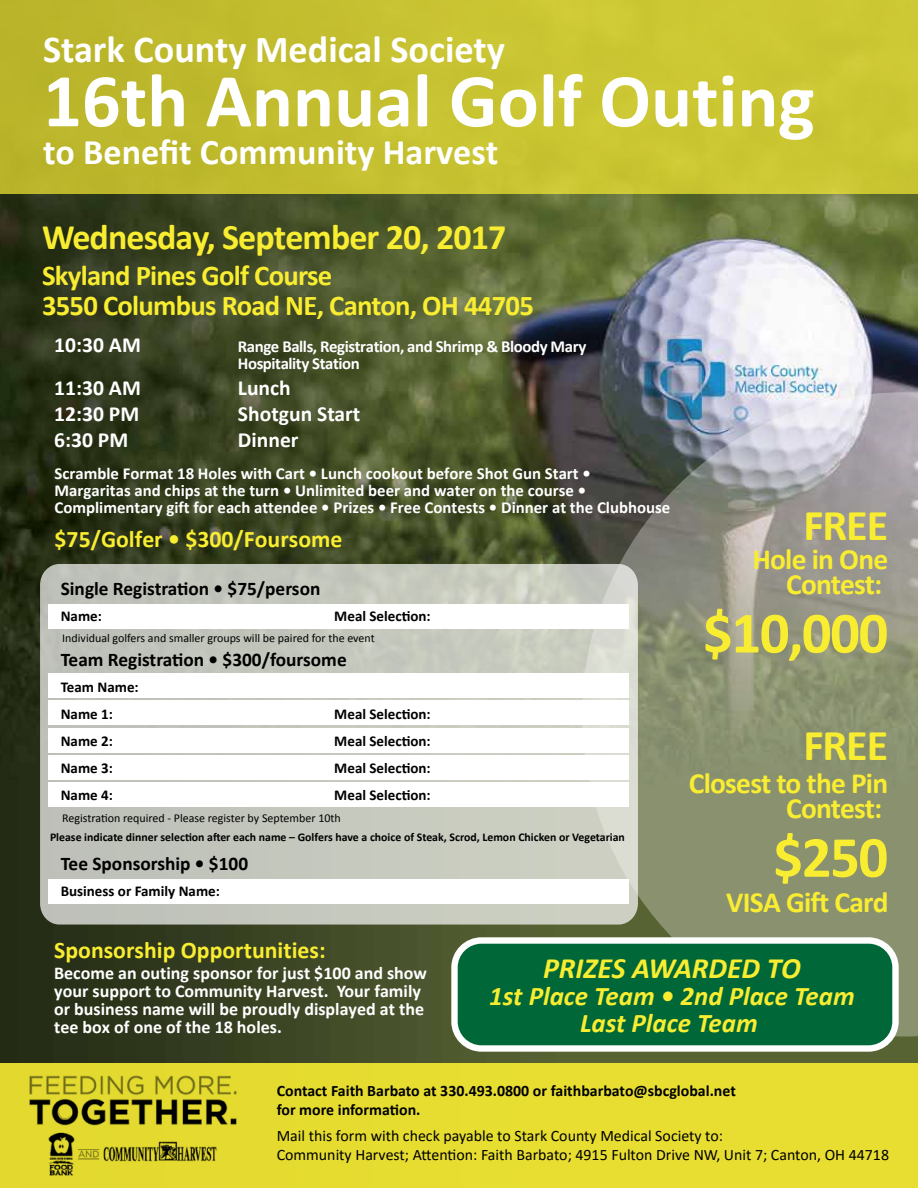
<style>
.page{position:relative;width:918px;height:1188px;background:#fff}
.page>*{position:absolute;margin:0;border:0;box-sizing:border-box;transform-origin:0 0}
.t1{font:700 76.5px "Calibri";color:#fff}
.t2{font:700 58.8px "Calibri";letter-spacing:-.025em;color:#f9ed32}
.t3{font:700 44.1px "Calibri";letter-spacing:-.025em;color:#f9ed32}
.t4{font:700 38.25px "Calibri";color:#fff}
.t5{font:700 36.15px "Calibri";color:#fff}
.t6{font:700 36px "Calibri";letter-spacing:-.025em;color:#f9ed32}
.t7{font:italic 700 29.55px "Calibri";color:#f9ed32}
.t8{font:700 29.4px/24.5px "Calibri";letter-spacing:-.025em;color:#f9ed32;text-align:right}
.t9{font:700 28.65px/29.7px "Calibri";letter-spacing:-.025em;color:#f9ed32}
.t10{font:italic 700 27px/27px "Calibri";color:#f9ed32;text-align:center}
.t11{font:700 23.85px "Calibri";color:#f9ed32}
.t12{font:700 21.6px/26px "Calibri";color:#fff}
.t13{font:700 19.35px "Calibri";color:#000}
.t14{font:700 18px/18px "Calibri";color:#fff}
.t15{font:700 16.8px/16.8px "Calibri";color:#fff}
.t16{font:700 16.8px/17px "Calibri";letter-spacing:-.025em;color:#fff}
.t17{font:15.9px/19px "Calibri";color:#000}
.t18{font:700 15.9px/19px "Calibri";color:#000}
.t19{font:700 15px/27px "Calibri";color:#000}
.t20{font:12px "Calibri";color:#000}
.t21{font:700 11.85px "Calibri";color:#000}
</style>
<div class="page">
<img style="left:0;top:193px;width:918px;height:871px">
<svg style="left:582px;top:392px;width:336px;height:644px;background:#8c907d"></svg>
<svg style="left:40px;top:564px;width:598px;height:361px;background:#c6c9bf"></svg>
<div style="left:0;top:0;width:918px;height:193px;background:linear-gradient(to right,#bbb62b,#d0cc35)"></div>
<div style="left:0;top:1064px;width:918px;height:124px;background:#e8de32"></div>
<div style="left:48px;top:604px;width:580px;height:24px;background:#fff"></div>
<div style="left:48px;top:879px;width:580px;height:24px;background:#fff"></div>
<div style="left:48px;top:701px;width:580px;height:24px;background:#fff"></div>
<div style="left:48px;top:673px;width:580px;height:25px;background:#fff"></div>
<div style="left:48px;top:728px;width:580px;height:25px;background:#fff"></div>
<div style="left:48px;top:755px;width:580px;height:25px;background:#fff"></div>
<div style="left:48px;top:783px;width:580px;height:24px;background:#fff"></div>
<div style="left:453px;top:940px;width:441px;height:108px;background:#006838;border-radius:27px"></div>
<div style="left:451px;top:937px;width:448px;height:115px;border:6px solid #fff;border-radius:27px"></div>
<img style="left:29px;top:1075px;width:208px;height:51px">
<img style="left:48px;top:1132px;width:169px;height:44px">
<h3 class="t4" style="left:43px;top:25px;width:463px">Stark County Medical Society</h3>
<h1 class="t1" style="left:43px;top:52px;width:773px">16th Annual Golf Outing</h1>
<h3 class="t5" style="left:43px;top:129px;width:457px">to Benefit Community Harvest</h3>
<h3 class="t6" style="left:42px;top:214px;width:466px">Wednesday, September 20, 2017</h3>
<h3 class="t9" style="left:42px;top:261px;width:493px">Skyland Pines Golf Course<br>3550 Columbus Road NE, Canton, OH 44705</h3>
<p class="t12" style="left:54px;top:323px;width:88px;line-height:42.9px">10:30 AM<br>11:30 AM</p>
<p class="t12" style="left:54px;top:401px;width:87px">12:30 PM<br>6:30 PM</p>
<p class="t16" style="left:238px;top:338px;width:350px">Range Balls, Registration, and Shrimp &amp; Bloody Mary<br>Hospitality Station</p>
<p class="t12" style="left:238px;top:375px;width:124px">Lunch<br>Shotgun Start<br>Dinner</p>
<p class="t15" style="left:55px;top:465px;width:617px">Scramble Format 18 Holes with Cart • Lunch cookout before Shot Gun Start •<br>Margaritas and chips at the turn • Unlimited beer and water on the course •<br>Complimentary gift for each attendee • Prizes • Free Contests • Dinner at the Clubhouse</p>
<h3 class="t11" style="left:55px;top:524px;width:289px">$75/Golfer • $300/Foursome</h3>
<p class="t13" style="left:61px;top:576px;width:261px">Single Registration • $75/person</p>
<p class="t19" style="left:61px;top:602px;width:43px">Name:</p>
<p class="t19" style="left:334px;top:602px;width:98px">Meal Selection:</p>
<p class="t20" style="left:62px;top:630px;width:314px">Individual golfers and smaller groups will be paired for the event</p>
<p class="t13" style="left:61px;top:647px;width:287px">Team Registration • $300/foursome</p>
<p class="t19" style="left:61px;top:673px;width:79px">Team Name:<br>Name 1:</p>
<p class="t19" style="left:334px;top:700px;width:98px">Meal Selection:</p>
<p class="t19" style="left:61px;top:727px;width:54px">Name 2:</p>
<p class="t19" style="left:334px;top:727px;width:98px">Meal Selection:</p>
<p class="t19" style="left:61px;top:754px;width:54px">Name 3:</p>
<p class="t19" style="left:334px;top:754px;width:98px">Meal Selection:</p>
<p class="t19" style="left:61px;top:781px;width:54px">Name 4:</p>
<p class="t19" style="left:334px;top:781px;width:98px">Meal Selection:</p>
<p class="t21" style="left:50px;top:829px;width:576px">Please indicate dinner selection after each name – Golfers have a choice of Steak, Scrod, Lemon Chicken or Vegetarian</p>
<p class="t20" style="left:62px;top:810px;width:280px">Registration required - Please register by September 10th</p>
<p class="t13" style="left:61px;top:851px;width:189px">Tee Sponsorship • $100</p>
<p class="t19" style="left:61px;top:877px;width:161px">Business or Family Name:</p>
<h3 class="t3" style="left:803px;top:497px;width:86px">FREE</h3>
<h3 class="t8" style="left:752px;top:547px;width:137px">Hole in One<br>Contest:</h3>
<h2 class="t2" style="left:703px;top:595px;width:187px">$10,000</h2>
<h3 class="t3" style="left:803px;top:718px;width:86px">FREE</h3>
<h3 class="t8" style="left:689px;top:771px;width:201px">Closest to the Pin<br>Contest:</h3>
<h2 class="t2" style="left:773px;top:820px;width:116px">$250</h2>
<h3 class="t8" style="left:726px;top:890px;width:164px">VISA Gift Card</h3>
<h3 class="t11" style="left:54px;top:935px;width:273px">Sponsorship Opportunities:</h3>
<p class="t14" style="left:54px;top:964px;width:374px">Become an outing sponsor for just $100 and show your support to Community Harvest. Your family or business name will be proudly displayed at the tee box of one of the 18 holes.</p>
<h3 class="t7" style="left:543px;top:949px;width:259px">PRIZES AWARDED TO</h3>
<h3 class="t10" style="left:489px;top:983px;width:367px">1st Place Team • 2nd Place Team<br>Last Place Team</h3>
<p class="t18" style="left:277px;top:1081px;width:461px">Contact Faith Barbato at 330.493.0800 or faithbarbato@sbcglobal.net for more information.</p>
<p class="t17" style="left:277px;top:1125px;width:614px">Mail this form with check payable to Stark County Medical Society to:<br>Community Harvest; Attention: Faith Barbato; 4915 Fulton Drive NW, Unit 7; Canton, OH 44718</p>
</div>
